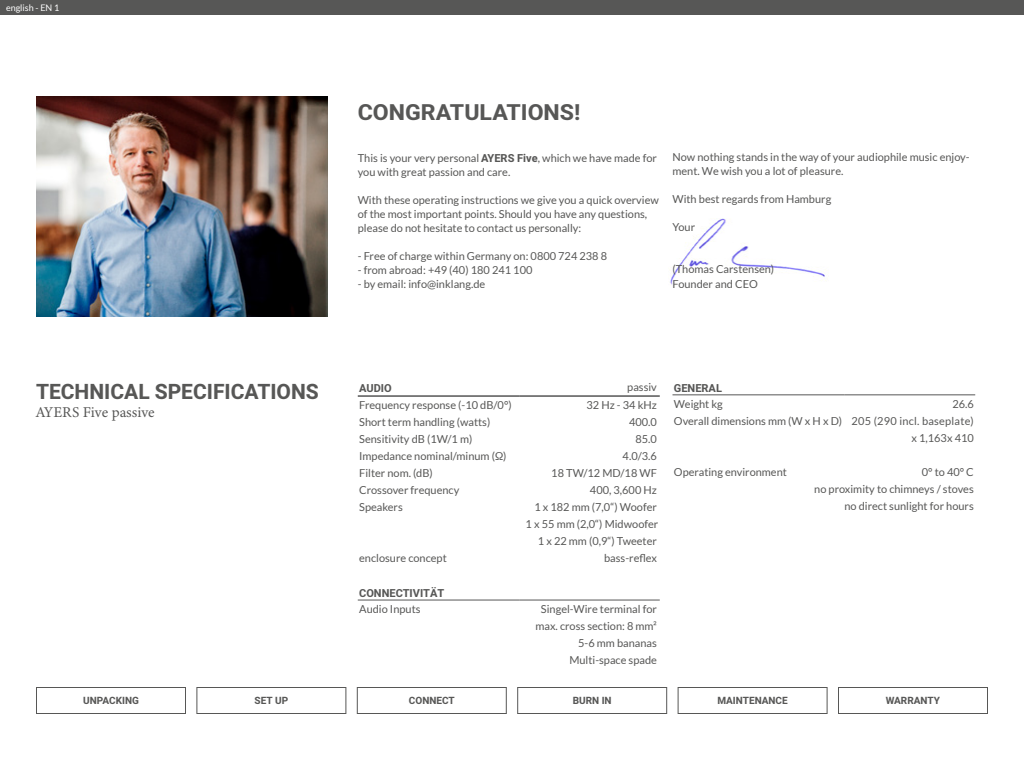
<style>
.page{position:relative;width:1024px;height:768px;background:#fff}
.page>*{position:absolute;margin:0;border:0;box-sizing:border-box;transform-origin:0 0}
.t1{font:700 22px "Heebo";color:#575756;scale:1.05 1}
.t2{font:700 21px "Heebo";color:#575756}
.t3{font:15px "Minion Variable Concept";color:#575756}
.t4{font:11px/17px "Lato";color:#575756}
.t5{font:700 11px "Heebo";color:#575756}
.t6{font:700 10px "Heebo";color:#575756}
.t7{font:9px "Lato";color:#fff}
.s1{font-family:"Heebo";font-weight:700}
</style>
<div class="page">
<img style="left:670px;top:218px;width:159px;height:68px">
<img style="left:36px;top:96px;width:292px;height:220px">
<div style="left:357px;top:687px;width:150px;height:27px;border:1px solid #575756"></div>
<div style="left:517px;top:687px;width:150px;height:27px;border:1px solid #575756"></div>
<div style="left:678px;top:687px;width:150px;height:27px;border:1px solid #575756"></div>
<div style="left:838px;top:687px;width:150px;height:27px;border:1px solid #575756"></div>
<div style="left:36px;top:687px;width:150px;height:27px;border:1px solid #575756"></div>
<div style="left:196px;top:687px;width:150px;height:27px;border:1px solid #575756"></div>
<div style="left:0;top:0;width:1024px;height:15px;background:#575756"></div>
<hr style="left:358px;top:396px;width:162px;height:1px;background:#000">
<hr style="left:520px;top:396px;width:140px;height:1px;background:#000">
<hr style="left:358px;top:600px;width:162px;height:1px;background:#575756">
<hr style="left:520px;top:600px;width:140px;height:1px;background:#575756">
<hr style="left:673px;top:394px;width:171px;height:1px;background:#575756">
<hr style="left:844px;top:394px;width:131px;height:1px;background:#575756">
<p class="t7" style="left:6px;top:3px;width:55px">english - EN 1</p>
<h2 class="t2" style="left:36px;top:377px;width:284px">TECHNICAL SPECIFICATIONS</h2>
<h3 class="t3" style="left:36px;top:402px;width:120px">AYERS Five passive</h3>
<h1 class="t1" style="left:358px;top:97px;width:214px">CONGRATULATIONS!</h1>
<p class="t4" style="left:358px;top:151px;width:301px;line-height:14px">This is your very personal <span class="s1">AYERS Five</span>, which we have made for you with great passion and care.</p>
<p class="t4" style="left:358px;top:193px;width:303px;line-height:14px">With these operating instructions we give you a quick overview of the most important points. Should you have any questions, please do not hesitate to contact us personally:</p>
<p class="t4" style="left:358px;top:248px;width:251px">- Free of charge within Germany on: 0800 724 238 8</p>
<p class="t4" style="left:358px;top:262px;width:176px">- from abroad: +49 (40) 180 241 100</p>
<p class="t4" style="left:358px;top:276px;width:129px">- by email: info@inklang.de</p>
<p class="t4" style="left:673px;top:150px;width:299px;line-height:14px">Now nothing stands in the way of your audiophile music enjoy&shy;ment. We wish you a lot of pleasure.</p>
<p class="t4" style="left:673px;top:191px;width:160px">With best regards from Hamburg</p>
<p class="t4" style="left:673px;top:219px;width:24px">Your</p>
<p class="t4" style="left:673px;top:262px;width:103px;line-height:14.4px">(Thomas Carstensen)<br>Founder and CEO</p>
<p class="t5" style="left:359px;top:381px;width:34px">AUDIO</p>
<p class="t4" style="left:627px;top:378px;width:31px">passiv</p>
<p class="t4" style="left:359px;top:396px;width:154px">Frequency response (-10 dB/0°)</p>
<p class="t4" style="left:587px;top:396px;width:72px">32 Hz - 34 kHz</p>
<p class="t4" style="left:359px;top:413px;width:133px">Short term handling (watts)</p>
<p class="t4" style="left:629px;top:413px;width:29px">400.0</p>
<p class="t4" style="left:359px;top:430px;width:115px">Sensitivity dB (1W/1 m)</p>
<p class="t4" style="left:635px;top:430px;width:23px">85.0</p>
<p class="t4" style="left:359px;top:447px;width:149px">Impedance nominal/minum (Ω)</p>
<p class="t4" style="left:623px;top:447px;width:36px">4.0/3.6</p>
<p class="t4" style="left:359px;top:464px;width:75px">Filter nom. (dB)</p>
<p class="t4" style="left:551px;top:464px;width:107px">18 TW/12 MD/18 WF</p>
<p class="t4" style="left:359px;top:481px;width:102px">Crossover frequency</p>
<p class="t4" style="left:590px;top:481px;width:68px">400, 3,600 Hz</p>
<p class="t4" style="left:359px;top:498px;width:45px">Speakers</p>
<p class="t4" style="left:526px;top:498px;width:134px;text-align:right">1 x 182 mm (7,0“) Woofer<br>1 x 55 mm (2,0“) Midwoofer<br>1 x 22 mm (0,9“) Tweeter</p>
<p class="t4" style="left:359px;top:549px;width:89px">enclosure concept</p>
<p class="t4" style="left:604px;top:549px;width:54px">bass-reflex</p>
<p class="t5" style="left:359px;top:586px;width:87px">CONNECTIVITÄT</p>
<p class="t4" style="left:359px;top:600px;width:63px">Audio Inputs</p>
<p class="t4" style="left:535px;top:600px;width:123px;text-align:right">Singel-Wire terminal for max. cross section: 8 mm²<br>5-6 mm bananas<br>Multi-space spade</p>
<p class="t5" style="left:674px;top:381px;width:50px">GENERAL</p>
<p class="t4" style="left:674px;top:395px;width:50px">Weight kg</p>
<p class="t4" style="left:674px;top:395px;width:301px;text-align:right">26.6<br>Overall dimensions mm (W x H x D) 205 (290 incl. baseplate) x 1,163x 410</p>
<p class="t4" style="left:674px;top:463px;width:115px">Operating environment</p>
<p class="t4" style="left:814px;top:463px;width:161px;text-align:right">0° to 40° C<br>no proximity to chimneys / stoves no direct sunlight for hours</p>
<p class="t6" style="left:83px;top:694px;width:57px">UNPACKING</p>
<p class="t6" style="left:255px;top:694px;width:35px">SET UP</p>
<p class="t6" style="left:409px;top:694px;width:47px">CONNECT</p>
<p class="t6" style="left:573px;top:694px;width:40px">BURN IN</p>
<p class="t6" style="left:717px;top:694px;width:72px">MAINTENANCE</p>
<p class="t6" style="left:886px;top:694px;width:56px">WARRANTY</p>
</div>
